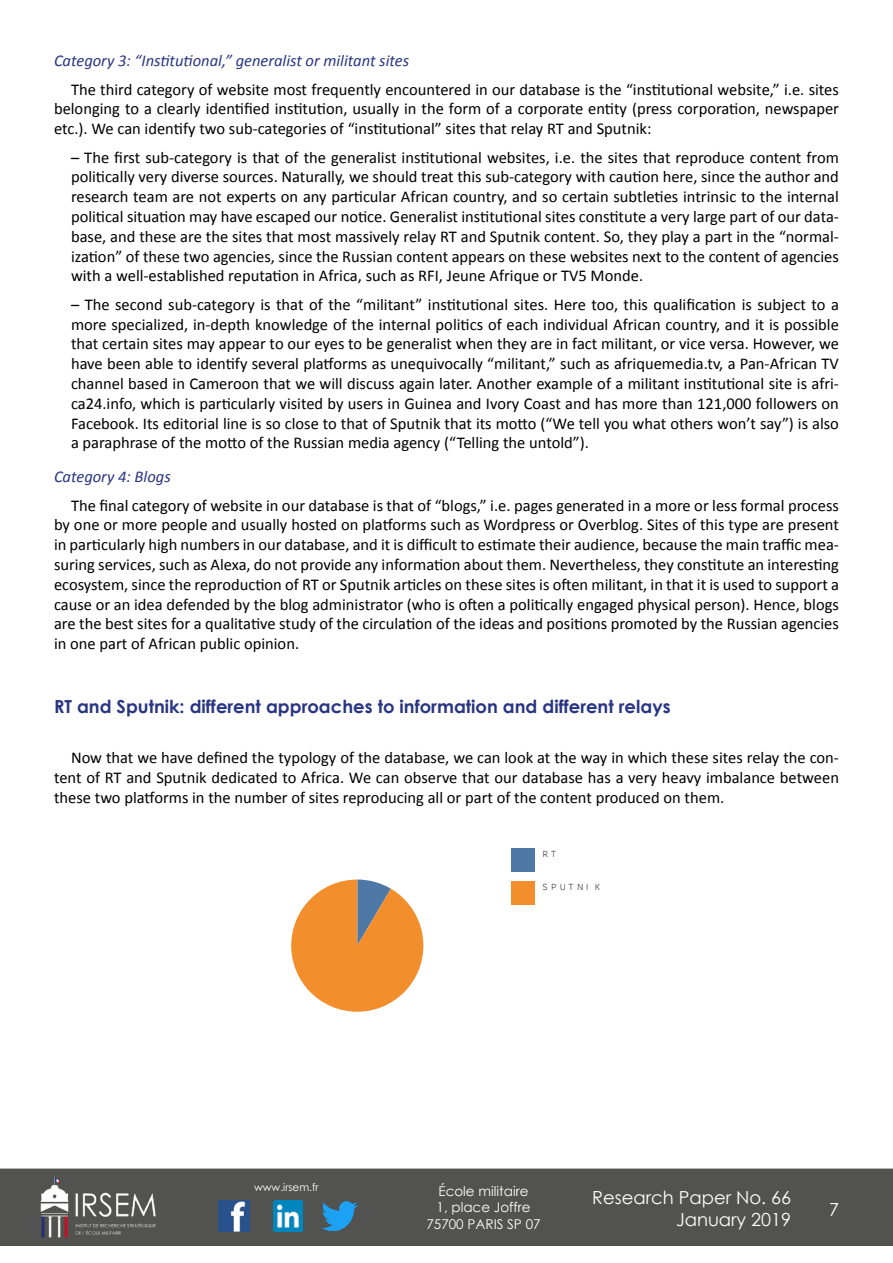
<style>
.page{position:relative;width:893px;height:1263px;background:#fff}
.page>*{position:absolute;margin:0;border:0;box-sizing:border-box;transform-origin:0 0}
.t1{font:700 18px "Century Gothic";color:#283583}
.t2{font:18px/21.6px "Century Gothic";color:#fff;text-align:right}
.t3{font:16.5px/19.8px "Calibri";color:#000;text-align:justify}
.t4{font:italic 16.5px "Calibri";color:#283583}
.t5{font:13.5px/16.2px "Century Gothic";color:#fff;text-align:center}
.t6{font:10.5px "Century Gothic";color:#fff}
.t7{font:8.7px "Tableau Book 0 50";letter-spacing:.385em;color:#333}
</style>
<div class="page">
<div style="left:0;top:1168px;width:893px;height:78px;background:#525251;border:2px solid #525251"></div>
<img style="left:39px;top:1169px;width:117px;height:76px">
<img style="left:322px;top:1201px;width:36px;height:30px">
<img style="left:218px;top:1200px;width:31px;height:32px">
<img style="left:274px;top:1200px;width:28px;height:32px">
<svg style="left:291px;top:879px;width:132px;height:133px"></svg>
<div style="left:511px;top:848px;width:23px;height:23px;background:#4e79a7"></div>
<div style="left:511px;top:881px;width:23px;height:23px;background:#f28e2b"></div>
<p class="t4" style="left:54px;top:50px;width:357px">Category 3: “Institutional,” generalist or militant sites</p>
<p class="t3" style="left:54px;top:79px;width:786px;text-indent:17px">The third category of website most frequently encountered in our database is the “institutional website,” i.e. sites belonging to a clearly identified institution, usually in the form of a corporate entity (press corporation, newspaper etc.). We can identify two sub-categories of “institutional” sites that relay RT and Sputnik:</p>
<p class="t3" style="left:71px;top:147px;width:769px">– The first sub-category is that of the generalist institutional websites, i.e. the sites that reproduce content from politically very diverse sources. Naturally, we should treat this sub-category with caution here, since the author and research team are not experts on any particular African country, and so certain subtleties intrinsic to the internal political situation may have escaped our notice. Generalist institutional sites constitute a very large part of our data&shy;base, and these are the sites that most massively relay RT and Sputnik content. So, they play a part in the “normal&shy;ization” of these two agencies, since the Russian content appears on these websites next to the content of agencies with a well-established reputation in Africa, such as RFI, Jeune Afrique or TV5 Monde.</p>
<p class="t3" style="left:71px;top:294px;width:769px">– The second sub-category is that of the “militant” institutional sites. Here too, this qualification is subject to a more specialized, in-depth knowledge of the internal politics of each individual African country, and it is possible that certain sites may appear to our eyes to be generalist when they are in fact militant, or vice versa. However, we have been able to identify several platforms as unequivocally “militant,” such as afriquemedia.tv, a Pan-African TV channel based in Cameroon that we will discuss again later. Another example of a militant institutional site is afri&shy;ca24.info, which is particularly visited by users in Guinea and Ivory Coast and has more than 121,000 followers on Facebook. Its editorial line is so close to that of Sputnik that its motto (“We tell you what others won’t say”) is also a paraphrase of the motto of the Russian media agency (“Telling the untold”).</p>
<p class="t4" style="left:54px;top:466px;width:118px">Category 4: Blogs</p>
<p class="t3" style="left:54px;top:495px;width:786px;text-indent:17px">The final category of website in our database is that of “blogs,” i.e. pages generated in a more or less formal process by one or more people and usually hosted on platforms such as Wordpress or Overblog. Sites of this type are present in particularly high numbers in our database, and it is difficult to estimate their audience, because the main traffic mea&shy;suring services, such as Alexa, do not provide any information about them. Nevertheless, they constitute an interesting ecosystem, since the reproduction of RT or Sputnik articles on these sites is often militant, in that it is used to support a cause or an idea defended by the blog administrator (who is often a politically engaged physical person). Hence, blogs are the best sites for a qualitative study of the circulation of the ideas and positions promoted by the Russian agencies in one part of African public opinion.</p>
<p class="t1" style="left:54px;top:693px;width:618px">RT and Sputnik: different approaches to information and different relays</p>
<p class="t3" style="left:54px;top:748px;width:786px;text-indent:17px">Now that we have defined the typology of the database, we can look at the way in which these sites relay the con&shy;tent of RT and Sputnik dedicated to Africa. We can observe that our database has a very heavy imbalance between these two platforms in the number of sites reproducing all or part of the content produced on them.</p>
<p class="t7" style="left:542px;top:847px;width:15px">R T</p>
<p class="t7" style="left:542px;top:880px;width:59px">SPUTNI K</p>
<p class="t6" style="left:254px;top:1179px;width:66px">www.irsem.fr</p>
<p class="t5" style="left:426px;top:1183px;width:116px">École militaire<br>1, place Joffre<br>75700 PARIS SP 07</p>
<p class="t2" style="left:592px;top:1186px;width:200px">Research Paper No. 66<br>January 2019</p>
<p class="t2" style="left:829px;top:1198px;width:11px">7</p>
</div>
